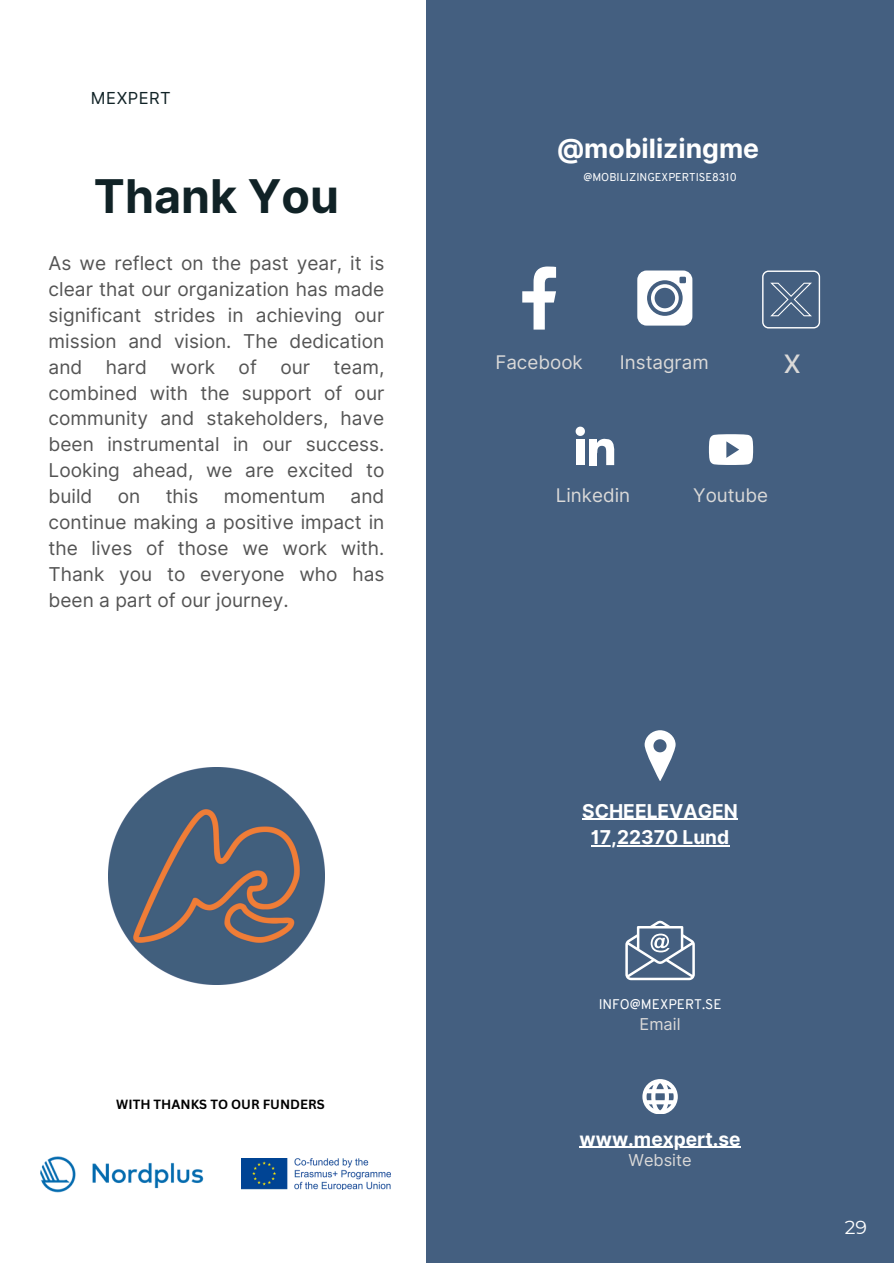
<style>
.page{position:relative;width:894px;height:1264px;background:#fff}
.page>*{position:absolute;margin:0;border:0;box-sizing:border-box;transform-origin:0 0}
.t1{font:700 46.5px "Inter";color:#102226}
.t2{font:33.75px "Inter";color:#dad9d8}
.t3{font:700 26.55px "Inter";color:#fff}
.t4{font:19.05px/25.8px "Inter";color:#545454;text-align:justify}
.t5{font:700 19.05px "Inter";color:#fff}
.t6{font:18.9px "Montserrat";color:#fff}
.t7{font:18.75px "Inter";color:#dad9d8}
.t8{font:16.5px "Inter";letter-spacing:.03em;color:#102226}
.t9{font:16.35px "Inter";color:#dad9d8}
.t10{font:13.65px "Overpass";color:#fff}
.t11{font:700 12.9px "Canva Sans";color:#000}
.t12{font:11.1px "Overpass";color:#fff}
</style>
<div class="page">
<div style="left:426px;top:0;width:467px;height:1262px;background:#445f80"></div>
<img style="left:108px;top:768px;width:216px;height:216px">
<svg style="left:642px;top:1079px;width:35px;height:34px"></svg>
<hr style="left:579px;top:1146px;width:161px;height:1px;background:#fff">
<svg style="left:644px;top:730px;width:31px;height:50px"></svg>
<hr style="left:582px;top:818px;width:155px;height:1px;background:#fff">
<hr style="left:590px;top:845px;width:139px;height:1px;background:#fff">
<svg style="left:625px;top:920px;width:69px;height:60px"></svg>
<svg style="left:522px;top:266px;width:34px;height:63px"></svg>
<svg style="left:637px;top:270px;width:55px;height:55px"></svg>
<svg style="left:762px;top:270px;width:57px;height:58px"></svg>
<svg style="left:575px;top:426px;width:9px;height:10px"></svg>
<div style="left:576px;top:439px;width:8px;height:26px;background:#fff"></div>
<div style="left:589px;top:439px;width:7px;height:26px;background:#fff"></div>
<svg style="left:596px;top:438px;width:18px;height:27px"></svg>
<svg style="left:708px;top:434px;width:44px;height:31px"></svg>
<img style="left:241px;top:1158px;width:149px;height:31px">
<img style="left:40px;top:1156px;width:164px;height:36px">
<p class="t8" style="left:91px;top:88px;width:82px">MEXPERT</p>
<p class="t1" style="left:94px;top:168px;width:246px">Thank You</p>
<h6 class="t4" style="left:49px;top:250px;width:337px">As we reflect on the past year, it is clear that our organization has made significant strides in achieving our mission and vision. The dedication and hard work of our team, combined with the support of our community and stakeholders, have been instrumental in our success.<br>Looking ahead, we are excited to build</h6>
<h6 class="t4" style="left:118px;top:483px;width:24px">on</h6>
<h6 class="t4" style="left:166px;top:483px;width:34px">this</h6>
<h6 class="t4" style="left:224px;top:483px;width:103px">momentum</h6>
<h6 class="t4" style="left:49px;top:483px;width:337px;text-indent:302px">and continue making a positive impact in the lives of those we work with.<br>Thank you to everyone who has been a part of our journey.</h6>
<h6 class="t11" style="left:116px;top:1095px;width:210px">WITH THANKS TO OUR FUNDERS</h6>
<p class="t3" style="left:556px;top:133px;width:204px">@mobilizingme</p>
<p class="t12" style="left:583px;top:172px;width:155px">@MOBILIZINGEXPERTISE8310</p>
<p class="t7" style="left:495px;top:351px;width:89px">Facebook</p>
<h4 class="t7" style="left:619px;top:351px;width:90px">Instagram</h4>
<p class="t2" style="left:783px;top:340px;width:20px">x</p>
<h3 class="t7" style="left:555px;top:483px;width:76px">Linkedin</h3>
<p class="t7" style="left:693px;top:483px;width:76px">Youtube</p>
<h4 class="t5" style="left:582px;top:799px;width:157px">SCHEELEVAGEN</h4>
<h4 class="t5" style="left:590px;top:826px;width:140px">17,22370 Lund</h4>
<p class="t10" style="left:598px;top:999px;width:124px">INFO@MEXPERT.SE</p>
<h4 class="t9" style="left:639px;top:1014px;width:42px">Email</h4>
<p class="t5" style="left:579px;top:1127px;width:162px">www.mexpert.se</p>
<p class="t9" style="left:628px;top:1149px;width:65px">Website</p>
<p class="t6" style="left:844px;top:1216px;width:24px">29</p>
</div>
